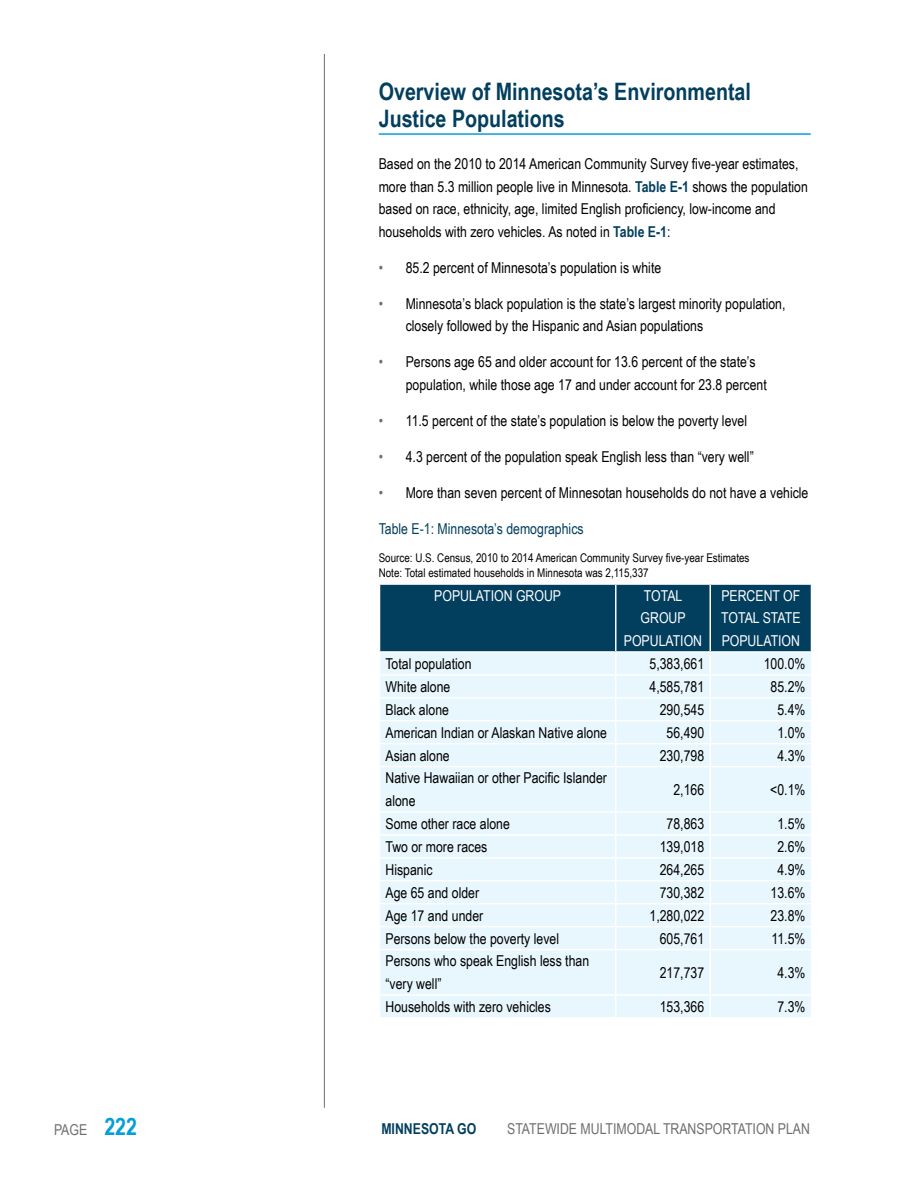
<style>
.page{position:relative;width:918px;height:1188px;background:#fff}
.page>*{position:absolute;margin:0;border:0;box-sizing:border-box;transform-origin:0 0}
.Heading_2{font:700 24px/27px "Arial Narrow";color:#023f5e}
.Body_Copy_Black{font:15px/22.5px "Arial Narrow";color:#000}
.Table_Header{font:15px/22.5px "Arial Narrow";color:#fff;text-align:center}
.t1{font:15px "Arial Narrow";color:#6d6e71}
.Figure_Title{font:15px "Arial Narrow";color:#023f5e}
.t2{font:700 15px "Arial Narrow";color:#023f5e}
.Footnote_Text{font:12px "Arial Narrow";color:#000}
.s1{font-weight:700;color:#023f5e}
.s2{color:#6d6e71}
.s3{font-weight:700;font-size:24px;color:#049fdb}
</style>
<div class="page">
<hr style="left:324px;top:54px;width:1px;height:1054px;background:#6d6e71">
<hr style="left:379px;top:133px;width:432px;height:2px;background:#049fdb">
<div style="left:380px;top:767px;width:431px;height:250px;background:#e8f6fd"></div>
<svg style="left:379px;top:584px;width:433px;height:182px;background:#96b4c3"></svg>
<hr style="left:615px;top:767px;width:2px;height:44px;background:#fff">
<hr style="left:710px;top:767px;width:1px;height:44px;background:#fff">
<hr style="left:379px;top:811px;width:237px;height:2px;background:#fff">
<hr style="left:616px;top:811px;width:94px;height:2px;background:#fff">
<hr style="left:615px;top:813px;width:2px;height:21px;background:#fff">
<hr style="left:710px;top:811px;width:102px;height:2px;background:#fff">
<hr style="left:379px;top:834px;width:237px;height:2px;background:#fff">
<hr style="left:616px;top:834px;width:94px;height:2px;background:#fff">
<hr style="left:615px;top:836px;width:2px;height:21px;background:#fff">
<hr style="left:710px;top:834px;width:102px;height:2px;background:#fff">
<hr style="left:379px;top:857px;width:237px;height:2px;background:#fff">
<hr style="left:616px;top:857px;width:94px;height:2px;background:#fff">
<hr style="left:615px;top:859px;width:2px;height:21px;background:#fff">
<hr style="left:710px;top:857px;width:102px;height:2px;background:#fff">
<hr style="left:379px;top:880px;width:237px;height:2px;background:#fff">
<hr style="left:616px;top:880px;width:94px;height:2px;background:#fff">
<hr style="left:615px;top:882px;width:2px;height:21px;background:#fff">
<hr style="left:710px;top:880px;width:102px;height:2px;background:#fff">
<hr style="left:379px;top:903px;width:237px;height:1px;background:#fff">
<hr style="left:616px;top:903px;width:94px;height:1px;background:#fff">
<hr style="left:615px;top:904px;width:2px;height:22px;background:#fff">
<hr style="left:710px;top:903px;width:102px;height:1px;background:#fff">
<hr style="left:379px;top:926px;width:237px;height:1px;background:#fff">
<hr style="left:616px;top:926px;width:94px;height:1px;background:#fff">
<hr style="left:615px;top:927px;width:2px;height:22px;background:#fff">
<hr style="left:710px;top:926px;width:102px;height:1px;background:#fff">
<svg style="left:710px;top:813px;width:1px;height:136px"></svg>
<hr style="left:379px;top:949px;width:237px;height:1px;background:#fff">
<hr style="left:616px;top:949px;width:94px;height:1px;background:#fff">
<hr style="left:615px;top:950px;width:2px;height:44px;background:#fff">
<hr style="left:710px;top:949px;width:102px;height:1px;background:#fff">
<hr style="left:710px;top:950px;width:1px;height:44px;background:#fff">
<hr style="left:379px;top:994px;width:237px;height:2px;background:#fff">
<hr style="left:616px;top:994px;width:94px;height:2px;background:#fff">
<hr style="left:615px;top:996px;width:2px;height:21px;background:#fff">
<hr style="left:710px;top:994px;width:102px;height:2px;background:#fff">
<svg style="left:710px;top:996px;width:1px;height:21px"></svg>
<h3 class="Heading_2" style="left:379px;top:76px;width:374px">Overview of Minnesota’s Environmental<br>Justice Populations</h3>
<p class="Body_Copy_Black" style="left:379px;top:152px;width:431px">Based on the 2010 to 2014 American Community Survey five-year estimates, more than 5.3 million people live in Minnesota. <span class="s1">Table E-1</span> shows the population based on race, ethnicity, age, limited English proficiency, low-income and households with zero vehicles. As noted in <span class="s1">Table E-1</span>:</p>
<p class="Body_Copy_Black" style="left:379px;top:256px;width:284px"><span class="s2">•</span> 85.2 percent of Minnesota’s population is white</p>
<p class="Body_Copy_Black" style="left:406px;top:292px;width:381px;text-indent:-27px"><span class="s2">•</span> Minnesota’s black population is the state’s largest minority population, closely followed by the Hispanic and Asian populations</p>
<p class="Body_Copy_Black" style="left:406px;top:350px;width:363px;text-indent:-27px"><span class="s2">•</span> Persons age 65 and older account for 13.6 percent of the state’s population, while those age 17 and under account for 23.8 percent</p>
<p class="Body_Copy_Black" style="left:379px;top:409px;width:370px"><span class="s2">•</span> 11.5 percent of the state’s population is below the poverty level</p>
<p class="Body_Copy_Black" style="left:379px;top:445px;width:377px"><span class="s2">•</span> 4.3 percent of the population speak English less than “very well”</p>
<p class="Body_Copy_Black" style="left:379px;top:481px;width:431px"><span class="s2">•</span> More than seven percent of Minnesotan households do not have a vehicle</p>
<p class="Figure_Title" style="left:379px;top:518px;width:206px">Table E-1: Minnesota’s demographics</p>
<p class="Footnote_Text" style="left:379px;top:549px;width:372px">Source: U.S. Census, 2010 to 2014 American Community Survey five-year Estimates</p>
<p class="Footnote_Text" style="left:379px;top:564px;width:271px">Note: Total estimated households in Minnesota was 2,115,337</p>
<p class="Table_Header" style="left:434px;top:584px;width:128px">POPULATION GROUP</p>
<p class="Table_Header" style="left:624px;top:584px;width:80px">TOTAL<br>GROUP<br>POPULATION</p>
<p class="Table_Header" style="left:721px;top:584px;width:81px;text-align:justify">PERCENT OF TOTAL STATE POPULATION</p>
<p class="Body_Copy_Black" style="left:386px;top:652px;width:88px">Total population</p>
<p class="Body_Copy_Black" style="left:650px;top:652px;width:56px">5,383,661</p>
<p class="Body_Copy_Black" style="left:764px;top:652px;width:43px">100.0%</p>
<p class="Body_Copy_Black" style="left:386px;top:675px;width:66px">White alone</p>
<p class="Body_Copy_Black" style="left:650px;top:675px;width:56px">4,585,781</p>
<p class="Body_Copy_Black" style="left:771px;top:675px;width:36px">85.2%</p>
<p class="Body_Copy_Black" style="left:386px;top:698px;width:65px">Black alone</p>
<p class="Body_Copy_Black" style="left:660px;top:698px;width:46px">290,545</p>
<p class="Body_Copy_Black" style="left:777px;top:698px;width:30px">5.4%</p>
<p class="Body_Copy_Black" style="left:386px;top:721px;width:223px">American Indian or Alaskan Native alone</p>
<p class="Body_Copy_Black" style="left:667px;top:721px;width:39px">56,490</p>
<p class="Body_Copy_Black" style="left:777px;top:721px;width:30px">1.0%</p>
<p class="Body_Copy_Black" style="left:386px;top:743px;width:66px">Asian alone</p>
<p class="Body_Copy_Black" style="left:660px;top:743px;width:46px">230,798</p>
<p class="Body_Copy_Black" style="left:777px;top:743px;width:30px">4.3%</p>
<p class="Body_Copy_Black" style="left:386px;top:766px;width:223px">Native Hawaiian or other Pacific Islander alone</p>
<p class="Body_Copy_Black" style="left:673px;top:778px;width:32px">2,166</p>
<p class="Body_Copy_Black" style="left:770px;top:778px;width:37px">&lt;0.1%</p>
<p class="Body_Copy_Black" style="left:386px;top:812px;width:126px">Some other race alone</p>
<p class="Body_Copy_Black" style="left:667px;top:812px;width:39px">78,863</p>
<p class="Body_Copy_Black" style="left:777px;top:812px;width:30px">1.5%</p>
<p class="Body_Copy_Black" style="left:386px;top:835px;width:103px">Two or more races</p>
<p class="Body_Copy_Black" style="left:660px;top:835px;width:46px">139,018</p>
<p class="Body_Copy_Black" style="left:777px;top:835px;width:30px">2.6%</p>
<p class="Body_Copy_Black" style="left:386px;top:858px;width:49px">Hispanic</p>
<p class="Body_Copy_Black" style="left:660px;top:858px;width:46px">264,265</p>
<p class="Body_Copy_Black" style="left:777px;top:858px;width:30px">4.9%</p>
<p class="Body_Copy_Black" style="left:386px;top:881px;width:95px">Age 65 and older</p>
<p class="Body_Copy_Black" style="left:660px;top:881px;width:46px">730,382</p>
<p class="Body_Copy_Black" style="left:771px;top:881px;width:36px">13.6%</p>
<p class="Body_Copy_Black" style="left:386px;top:904px;width:99px">Age 17 and under</p>
<p class="Body_Copy_Black" style="left:650px;top:904px;width:56px">1,280,022</p>
<p class="Body_Copy_Black" style="left:771px;top:904px;width:36px">23.8%</p>
<p class="Body_Copy_Black" style="left:386px;top:926px;width:175px">Persons below the poverty level</p>
<p class="Body_Copy_Black" style="left:660px;top:926px;width:46px">605,761</p>
<p class="Body_Copy_Black" style="left:772px;top:926px;width:35px">11.5%</p>
<p class="Body_Copy_Black" style="left:386px;top:949px;width:205px">Persons who speak English less than “very well”</p>
<p class="Body_Copy_Black" style="left:660px;top:961px;width:46px">217,737</p>
<p class="Body_Copy_Black" style="left:777px;top:961px;width:30px">4.3%</p>
<p class="Body_Copy_Black" style="left:386px;top:995px;width:167px">Households with zero vehicles</p>
<p class="Body_Copy_Black" style="left:660px;top:995px;width:46px">153,366</p>
<p class="Body_Copy_Black" style="left:777px;top:995px;width:30px">7.3%</p>
<p class="t1" style="left:54px;top:1118px;width:85px">PAGE <span class="s3">222</span></p>
<p class="t2" style="left:381px;top:1117px;width:97px">MINNESOTA GO</p>
<p class="t1" style="left:507px;top:1118px;width:304px">STATEWIDE MULTIMODAL TRANSPORTATION PLAN</p>
</div>
